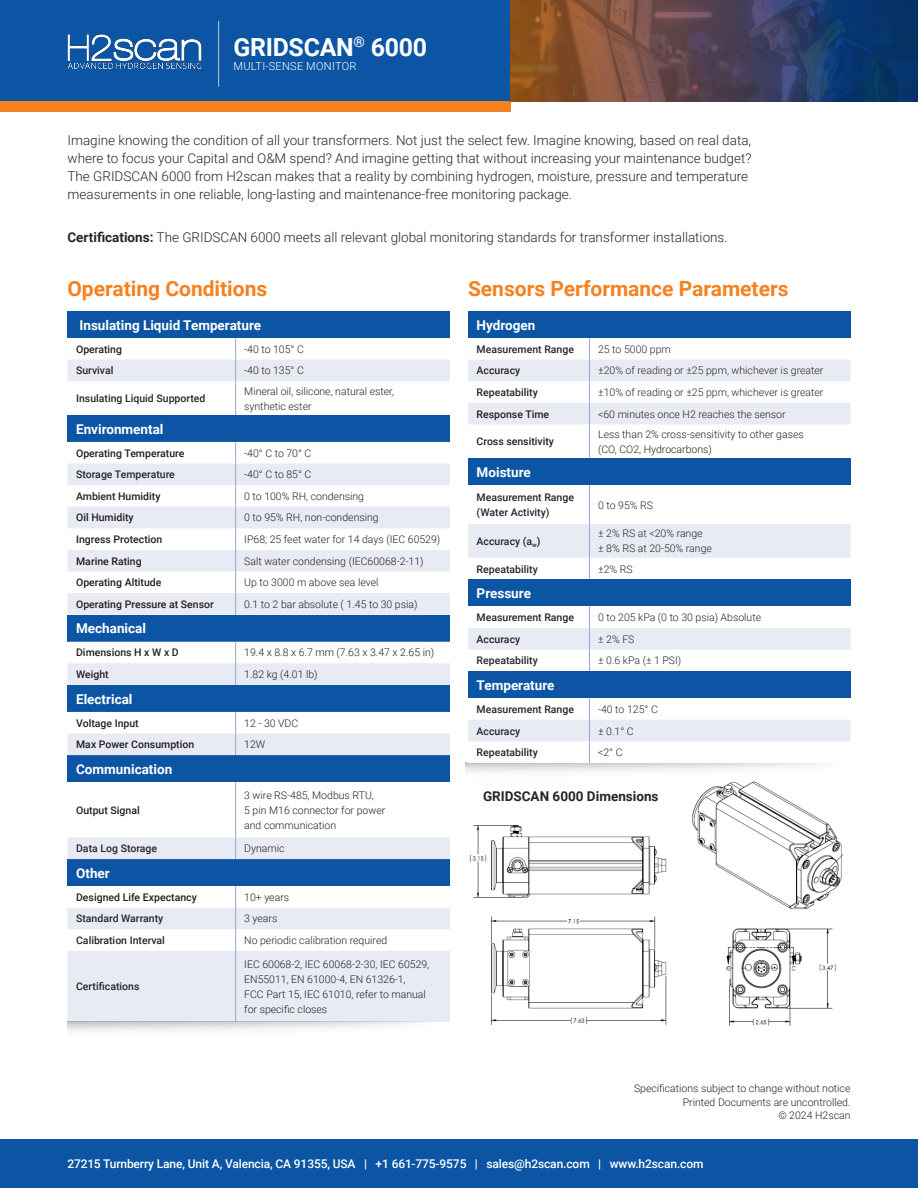
<style>
.page{position:relative;width:918px;height:1188px;background:#fff}
.page>*{position:absolute;margin:0;border:0;box-sizing:border-box;transform-origin:0 0}
.t1{font:700 24.9px "Roboto";letter-spacing:-.01em;color:#fff}
.t2{font:700 21px "Roboto";color:#f58220}
.t3{font:300 13.5px/18px "Roboto";color:#26252a}
.t4{font:700 13.5px "Roboto";color:#fff}
.t5{font:700 13.5px "Roboto";color:#26252a}
.t6{font:500 12px "Roboto";letter-spacing:-.01em;color:#fff}
.t7{font:300 11.1px "Roboto";letter-spacing:.025em;color:#fff}
.t8{font:300 10.5px/15px "Roboto";color:#231f20}
.t9{font:500 10.5px/15px "Roboto";color:#26252a}
.t10{font:500 10.5px "Roboto";color:#231f20}
.t11{font:300 10.5px "Roboto";color:#26252a}
.s1{font-weight:700}
</style>
<div class="page">
<img style="left:469px;top:781px;width:374px;height:245px">
<div style="left:0;top:1140px;width:918px;height:48px;background:#0c55a4"></div>
<div style="left:0;top:0;width:511px;height:102px;background:#0c55a4"></div>
<img style="left:68px;top:34px;width:134px;height:35px">
<hr style="left:218px;top:21px;width:1px;height:66px;background:#c3c9cf">
<div style="left:0;top:102px;width:511px;height:10px;background:#f58220"></div>
<div style="left:68px;top:311px;width:382px;height:27px;background:#0c55a4"></div>
<svg style="left:68px;top:338px;width:382px;height:77px"></svg>
<hr style="left:235px;top:381px;width:1px;height:34px;background:#9ba6d2">
<div style="left:68px;top:415px;width:382px;height:27px;background:#0c55a4"></div>
<svg style="left:68px;top:442px;width:382px;height:22px"></svg>
<svg style="left:68px;top:464px;width:382px;height:151px;fill:#e8eaf4"></svg>
<svg style="left:235px;top:442px;width:1px;height:173px"></svg>
<div style="left:68px;top:859px;width:382px;height:27px;background:#0c55a4"></div>
<svg style="left:68px;top:886px;width:382px;height:136px"></svg>
<hr style="left:235px;top:951px;width:1px;height:71px;background:#9ba6d2">
<div style="left:68px;top:755px;width:382px;height:27px;background:#0c55a4"></div>
<svg style="left:68px;top:782px;width:382px;height:77px"></svg>
<div style="left:68px;top:615px;width:382px;height:27px;background:#0c55a4"></div>
<svg style="left:68px;top:642px;width:382px;height:43px"></svg>
<div style="left:68px;top:685px;width:382px;height:27px;background:#0c55a4"></div>
<svg style="left:68px;top:712px;width:382px;height:43px"></svg>
<div style="left:468px;top:311px;width:382px;height:27px;background:#0c55a4"></div>
<svg style="left:468px;top:338px;width:382px;height:86px"></svg>
<hr style="left:589px;top:424px;width:1px;height:34px;background:#9ba6d2">
<div style="left:468px;top:458px;width:382px;height:27px;background:#0c55a4"></div>
<svg style="left:468px;top:485px;width:382px;height:94px"></svg>
<div style="left:468px;top:579px;width:382px;height:27px;background:#0c55a4"></div>
<svg style="left:468px;top:606px;width:382px;height:65px"></svg>
<div style="left:468px;top:671px;width:382px;height:27px;background:#0c55a4"></div>
<svg style="left:468px;top:698px;width:382px;height:65px"></svg>
<img style="left:511px;top:0;width:407px;height:102px">
<p class="t1" style="left:233px;top:29px;width:195px">GRIDSCAN<sup>®</sup> 6000</p>
<p class="t7" style="left:234px;top:58px;width:125px">MULTI-SENSE MONITOR</p>
<p class="t3" style="left:68px;top:131px;width:686px">Imagine knowing the condition of all your transformers. Not just the select few. Imagine knowing, based on real data, where to focus your Capital and O&amp;M spend? And imagine getting that without increasing your maintenance budget?<br>The GRIDSCAN 6000 from H2scan makes that a reality by combining hydrogen, moisture, pressure and temperature measurements in one reliable, long-lasting and maintenance-free monitoring package.</p>
<p class="t3" style="left:68px;top:227px;width:662px"><span class="s1">Certifications:</span> The GRIDSCAN 6000 meets all relevant global monitoring standards for transformer installations.</p>
<p class="t2" style="left:68px;top:274px;width:201px">Operating Conditions</p>
<p class="t4" style="left:80px;top:315px;width:183px">Insulating Liquid Temperature</p>
<p class="t10" style="left:76px;top:342px;width:47px">Operating</p>
<p class="t8" style="left:244px;top:341px;width:61px">-40 to 105° C</p>
<p class="t9" style="left:76px;top:363px;width:39px">Survival</p>
<p class="t8" style="left:244px;top:363px;width:61px">-40 to 135° C</p>
<p class="t9" style="left:76px;top:390px;width:131px">Insulating Liquid Supported</p>
<p class="t8" style="left:244px;top:383px;width:151px">Mineral oil, silicone, natural ester, synthetic ester</p>
<p class="t4" style="left:76px;top:419px;width:89px">Environmental</p>
<p class="t10" style="left:76px;top:446px;width:110px">Operating Temperature</p>
<p class="t8" style="left:244px;top:445px;width:69px">-40° C to 70° C</p>
<p class="t9" style="left:76px;top:467px;width:100px">Storage Temperature</p>
<p class="t8" style="left:244px;top:467px;width:69px">-40° C to 85° C</p>
<p class="t10" style="left:76px;top:489px;width:86px">Ambient Humidity</p>
<p class="t8" style="left:244px;top:488px;width:121px">0 to 100% RH, condensing</p>
<p class="t10" style="left:76px;top:510px;width:59px">Oil Humidity</p>
<p class="t8" style="left:244px;top:510px;width:136px">0 to 95% RH, non-condensing</p>
<p class="t10" style="left:76px;top:532px;width:88px">Ingress Protection</p>
<p class="t8" style="left:244px;top:531px;width:198px">IP68; 25 feet water for 14 days (IEC 60529)</p>
<p class="t10" style="left:76px;top:554px;width:67px">Marine Rating</p>
<p class="t8" style="left:244px;top:553px;width:181px">Salt water condensing (IEC60068-2-11)</p>
<p class="t10" style="left:76px;top:575px;width:87px">Operating Altitude</p>
<p class="t8" style="left:244px;top:575px;width:136px">Up to 3000 m above sea level</p>
<p class="t10" style="left:76px;top:597px;width:139px">Operating Pressure at Sensor</p>
<p class="t8" style="left:244px;top:596px;width:175px">0.1 to 2 bar absolute ( 1.45 to 30 psia)</p>
<p class="t4" style="left:76px;top:619px;width:71px">Mechanical</p>
<p class="t10" style="left:76px;top:645px;width:104px">Dimensions H x W x D</p>
<p class="t8" style="left:244px;top:645px;width:192px">19.4 x 8.8 x 6.7 mm (7.63 x 3.47 x 2.65 in)</p>
<p class="t10" style="left:76px;top:667px;width:34px">Weight</p>
<p class="t8" style="left:244px;top:666px;width:75px">1.82 kg (4.01 lb)</p>
<p class="t4" style="left:76px;top:689px;width:58px">Electrical</p>
<p class="t10" style="left:76px;top:716px;width:64px">Voltage Input</p>
<p class="t8" style="left:244px;top:715px;width:56px">12 - 30 VDC</p>
<p class="t10" style="left:76px;top:737px;width:120px">Max Power Consumption</p>
<p class="t8" style="left:244px;top:737px;width:23px">12W</p>
<p class="t4" style="left:76px;top:759px;width:98px">Communication</p>
<p class="t10" style="left:76px;top:803px;width:65px">Output Signal</p>
<p class="t8" style="left:244px;top:787px;width:143px">3 wire RS-485, Modbus RTU,<br>5 pin M16 connector for power and communication</p>
<p class="t9" style="left:76px;top:841px;width:83px">Data Log Storage</p>
<p class="t8" style="left:244px;top:841px;width:42px">Dynamic</p>
<p class="t4" style="left:76px;top:863px;width:35px">Other</p>
<p class="t10" style="left:76px;top:890px;width:122px">Designed Life Expectancy</p>
<p class="t8" style="left:244px;top:889px;width:46px">10+ years</p>
<p class="t9" style="left:76px;top:911px;width:89px">Standard Warranty</p>
<p class="t8" style="left:244px;top:911px;width:35px">3 years</p>
<p class="t9" style="left:76px;top:932px;width:90px">Calibration Interval</p>
<p class="t8" style="left:244px;top:932px;width:145px">No periodic calibration required</p>
<p class="t9" style="left:76px;top:979px;width:65px">Certifications</p>
<p class="t8" style="left:244px;top:956px;width:187px">IEC 60068-2, IEC 60068-2-30, IEC 60529,<br>EN55011, EN 61000-4, EN 61326-1,<br>FCC Part 15, IEC 61010, refer to manual for specific closes</p>
<p class="t2" style="left:468px;top:274px;width:322px">Sensors Performance Parameters</p>
<p class="t4" style="left:477px;top:315px;width:60px">Hydrogen</p>
<p class="t9" style="left:477px;top:341px;width:99px">Measurement Range</p>
<p class="t11" style="left:598px;top:342px;width:74px">25 to 5000 ppm</p>
<p class="t9" style="left:477px;top:363px;width:45px">Accuracy</p>
<p class="t11" style="left:598px;top:363px;width:227px">±20% of reading or ±25 ppm, whichever is greater</p>
<p class="t9" style="left:477px;top:384px;width:63px">Repeatability</p>
<p class="t11" style="left:598px;top:385px;width:227px">±10% of reading or ±25 ppm, whichever is greater</p>
<p class="t10" style="left:477px;top:406px;width:74px">Response Time</p>
<p class="t8" style="left:598px;top:406px;width:189px">&lt;60 minutes once H2 reaches the sensor</p>
<p class="t10" style="left:477px;top:434px;width:79px">Cross sensitivity</p>
<p class="t8" style="left:598px;top:426px;width:207px">Less than 2% cross-sensitivity to other gases (CO, CO2, Hydrocarbons)</p>
<p class="t4" style="left:477px;top:462px;width:56px">Moisture</p>
<p class="t9" style="left:477px;top:489px;width:99px">Measurement Range (Water Activity)</p>
<p class="t11" style="left:598px;top:497px;width:56px">0 to 95% RS</p>
<p class="t9" style="left:477px;top:533px;width:65px">Accuracy (a<sub>w</sub>)</p>
<p class="t11" style="left:598px;top:526px;width:106px">± 2% RS at &lt;20% range</p>
<p class="t11" style="left:598px;top:541px;width:115px">± 8% RS at 20-50% range</p>
<p class="t9" style="left:477px;top:561px;width:63px">Repeatability</p>
<p class="t11" style="left:598px;top:561px;width:36px">±2% RS</p>
<p class="t4" style="left:477px;top:584px;width:56px">Pressure</p>
<p class="t9" style="left:477px;top:609px;width:99px">Measurement Range</p>
<p class="t11" style="left:598px;top:610px;width:164px">0 to 205 kPa (0 to 30 psia) Absolute</p>
<p class="t9" style="left:477px;top:631px;width:45px">Accuracy</p>
<p class="t11" style="left:598px;top:632px;width:38px">± 2% FS</p>
<p class="t9" style="left:477px;top:653px;width:63px">Repeatability</p>
<p class="t11" style="left:598px;top:653px;width:85px">± 0.6 kPa (± 1 PSI)</p>
<p class="t4" style="left:477px;top:675px;width:79px">Temperature</p>
<p class="t9" style="left:477px;top:701px;width:99px">Measurement Range</p>
<p class="t11" style="left:598px;top:702px;width:61px">-40 to 125° C</p>
<p class="t9" style="left:477px;top:723px;width:45px">Accuracy</p>
<p class="t11" style="left:598px;top:723px;width:37px">± 0.1° C</p>
<p class="t9" style="left:477px;top:744px;width:63px">Repeatability</p>
<p class="t11" style="left:598px;top:745px;width:26px">&lt;2° C</p>
<p class="t5" style="left:483px;top:787px;width:177px">GRIDSCAN 6000 Dimensions</p>
<p class="t8" style="left:634px;top:1081px;width:218px">Specifications subject to change without notice</p>
<p class="t8" style="left:683px;top:1095px;width:169px;line-height:13.5px;text-align:right">Printed Documents are uncontrolled. © 2024 H2scan</p>
<p class="t6" style="left:68px;top:1156px;width:638px">27215 Turnberry Lane, Unit A, Valencia, CA 91355, USA | +1 661-775-9575 | sales@h2scan.com | www.h2scan.com</p>
</div>
